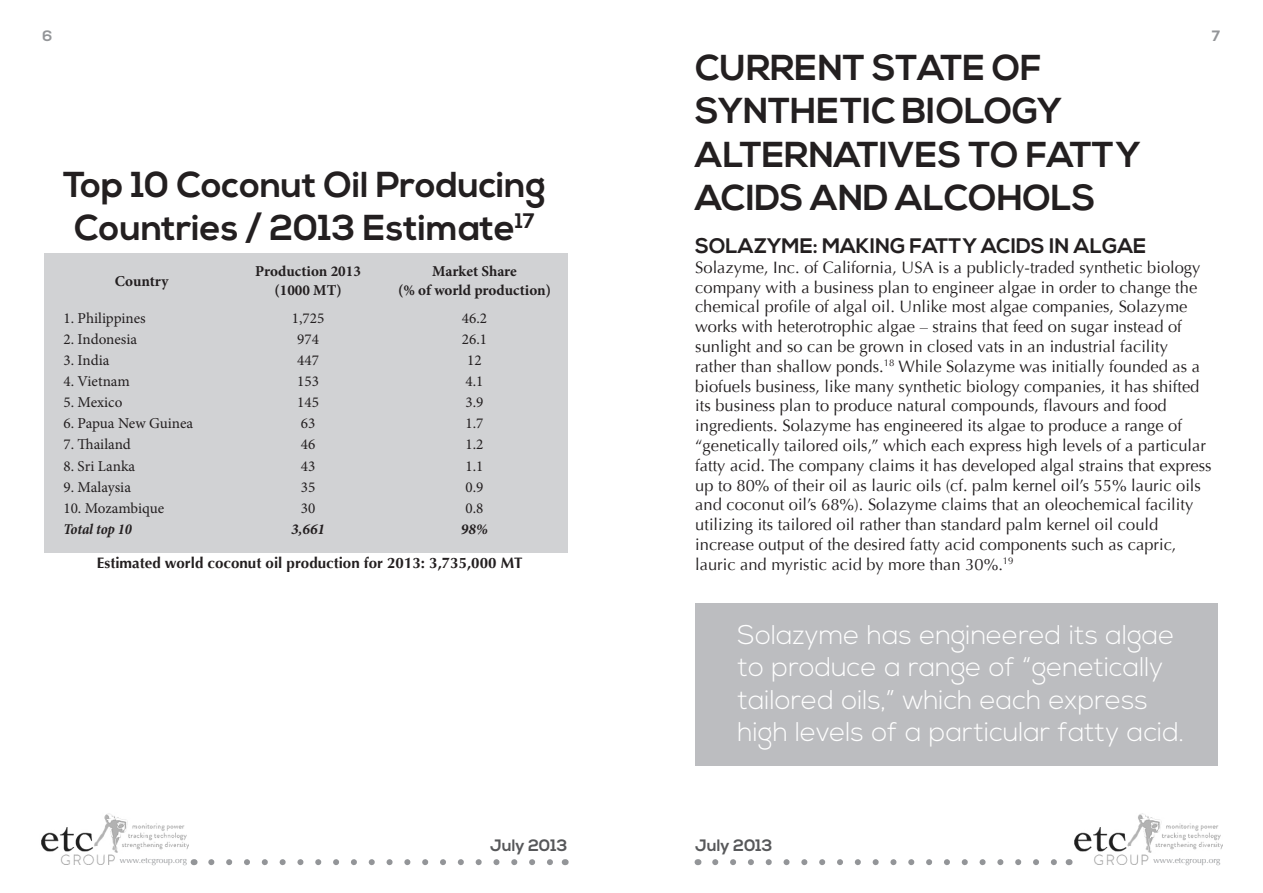
<style>
.page{position:relative;width:1263px;height:893px;background:#fff}
.page>*{position:absolute;margin:0;border:0;box-sizing:border-box;transform-origin:0 0}
.t1{font:700 36px/43.2px "Nexa";letter-spacing:-.005em;color:#231f20;text-align:center}
.t2{font:300 27px/32.4px "Nexa";color:#fff}
.t3{font:700 21px "Nexa";color:#231f20}
.t4{font:16.5px/19.8px "Optima";color:#231f20}
.t5{font:700 16.5px "Nexa";color:#57585a}
.t6{font:15.15px "Minion Pro";color:#231f20}
.t7{font:700 15.15px/18.1px "Minion Pro";color:#231f20;text-align:center}
.t8{font:700 15.15px "Optima";color:#231f20}
.t9{font:italic 700 condensed 15.15px "Minion Pro";letter-spacing:-.005em;color:#231f20}
.t10{font:italic 700 15.15px "Minion Pro";color:#231f20}
.t11{font:700 15px "Nexa";color:#939598}
.t12{font:8.4px "Optima";color:#939598}
</style>
<div class="page">
<img style="left:1069px;top:813px;width:153px;height:52px">
<img style="left:41px;top:813px;width:148px;height:52px">
<svg style="left:715px;top:859px;width:342px;height:6px"></svg>
<svg style="left:211px;top:859px;width:342px;height:6px"></svg>
<div style="left:44px;top:253px;width:524px;height:300px;background:#d1d2d4"></div>
<div style="left:695px;top:604px;width:522px;height:162px;background:#bcbdc0"></div>
<p class="t11" style="left:43px;top:27px;width:11px">6</p>
<p class="t11" style="left:1212px;top:27px;width:10px">7</p>
<h1 class="t1" style="left:63px;top:164px;width:484px">Top 10 Coconut Oil Producing<br>Countries / 2013 Estimate<sup>17</sup></h1>
<p class="t7" style="left:115px;top:271px;width:55px">Country</p>
<p class="t7" style="left:255px;top:262px;width:107px">Production 2013 (1000 MT)</p>
<p class="t7" style="left:398px;top:262px;width:154px">Market Share<br>(% of world production)</p>
<p class="t6" style="left:63px;top:308px;width:84px">1. Philippines</p>
<p class="t6" style="left:292px;top:308px;width:34px">1,725</p>
<p class="t6" style="left:462px;top:308px;width:27px">46.2</p>
<p class="t6" style="left:63px;top:329px;width:75px">2. Indonesia</p>
<p class="t6" style="left:297px;top:329px;width:23px">974</p>
<p class="t6" style="left:462px;top:329px;width:27px">26.1</p>
<p class="t6" style="left:63px;top:350px;width:47px">3. India</p>
<p class="t6" style="left:297px;top:350px;width:23px">447</p>
<p class="t6" style="left:467px;top:350px;width:16px">12</p>
<p class="t6" style="left:63px;top:371px;width:68px">4. Vietnam</p>
<p class="t6" style="left:297px;top:371px;width:23px">153</p>
<p class="t6" style="left:466px;top:371px;width:19px">4.1</p>
<p class="t6" style="left:63px;top:392px;width:60px">5. Mexico</p>
<p class="t6" style="left:297px;top:392px;width:23px">145</p>
<p class="t6" style="left:466px;top:392px;width:19px">3.9</p>
<p class="t6" style="left:63px;top:413px;width:131px">6. Papua New Guinea</p>
<p class="t6" style="left:301px;top:413px;width:16px">63</p>
<p class="t6" style="left:466px;top:413px;width:19px">1.7</p>
<p class="t6" style="left:63px;top:434px;width:69px">7. Thailand</p>
<p class="t6" style="left:301px;top:434px;width:16px">46</p>
<p class="t6" style="left:466px;top:434px;width:19px">1.2</p>
<p class="t6" style="left:63px;top:456px;width:73px">8. Sri Lanka</p>
<p class="t6" style="left:301px;top:456px;width:16px">43</p>
<p class="t6" style="left:466px;top:456px;width:19px">1.1</p>
<p class="t6" style="left:63px;top:477px;width:69px">9. Malaysia</p>
<p class="t6" style="left:301px;top:477px;width:16px">35</p>
<p class="t6" style="left:466px;top:477px;width:19px">0.9</p>
<p class="t6" style="left:63px;top:498px;width:102px">10. Mozambique</p>
<p class="t6" style="left:301px;top:498px;width:16px">30</p>
<p class="t6" style="left:466px;top:498px;width:19px">0.8</p>
<p class="t9" style="left:63px;top:518px;width:70px">Total top 10</p>
<p class="t10" style="left:291px;top:518px;width:35px">3,661</p>
<p class="t10" style="left:461px;top:518px;width:29px">98%</p>
<p class="t8" style="left:97px;top:554px;width:427px">Estimated world coconut oil production for 2013: 3,735,000 MT</p>
<h1 class="t1" style="left:695px;top:47px;width:447px;text-align:left">CURRENT STATE OF<br>SYNTHETIC BIOLOGY<br>ALTERNATIVES TO FATTY<br>ACIDS AND ALCOHOLS</h1>
<p class="t3" style="left:695px;top:234px;width:452px">SOLAZYME: MAKING FATTY ACIDS IN ALGAE</p>
<p class="t4" style="left:695px;top:257px;width:518px">Solazyme, Inc. of California, USA is a publicly-traded synthetic biology company with a business plan to engineer algae in order to change the chemical profile of algal oil. Unlike most algae companies, Solazyme works with heterotrophic algae – strains that feed on sugar instead of sunlight and so can be grown in closed vats in an industrial facility rather than shallow ponds.<sup>18</sup> While Solazyme was initially founded as a biofuels business, like many synthetic biology companies, it has shifted its business plan to produce natural compounds, flavours and food ingredients. Solazyme has engineered its algae to produce a range of “genetically tailored oils,” which each express high levels of a particular fatty acid. The company claims it has developed algal strains that express up to 80% of their oil as lauric oils (cf. palm kernel oil’s 55% lauric oils and coconut oil’s 68%). Solazyme claims that an oleochemical facility utilizing its tailored oil rather than standard palm kernel oil could increase output of the desired fatty acid components such as capric, lauric and myristic acid by more than 30%.<sup>19</sup></p>
<h2 class="t2" style="left:737px;top:619px;width:448px">Solazyme has engineered its algae to produce a range of “genetically tailored oils,” which each express high levels of a particular fatty acid.</h2>
<p class="t5" style="left:490px;top:835px;width:79px">July 2013</p>
<p class="t5" style="left:695px;top:835px;width:79px">July 2013</p>
<p class="t12" style="left:120px;top:855px;width:69px">www.etcgroup.org</p>
<p class="t12" style="left:1153px;top:855px;width:69px">www.etcgroup.org</p>
</div>
